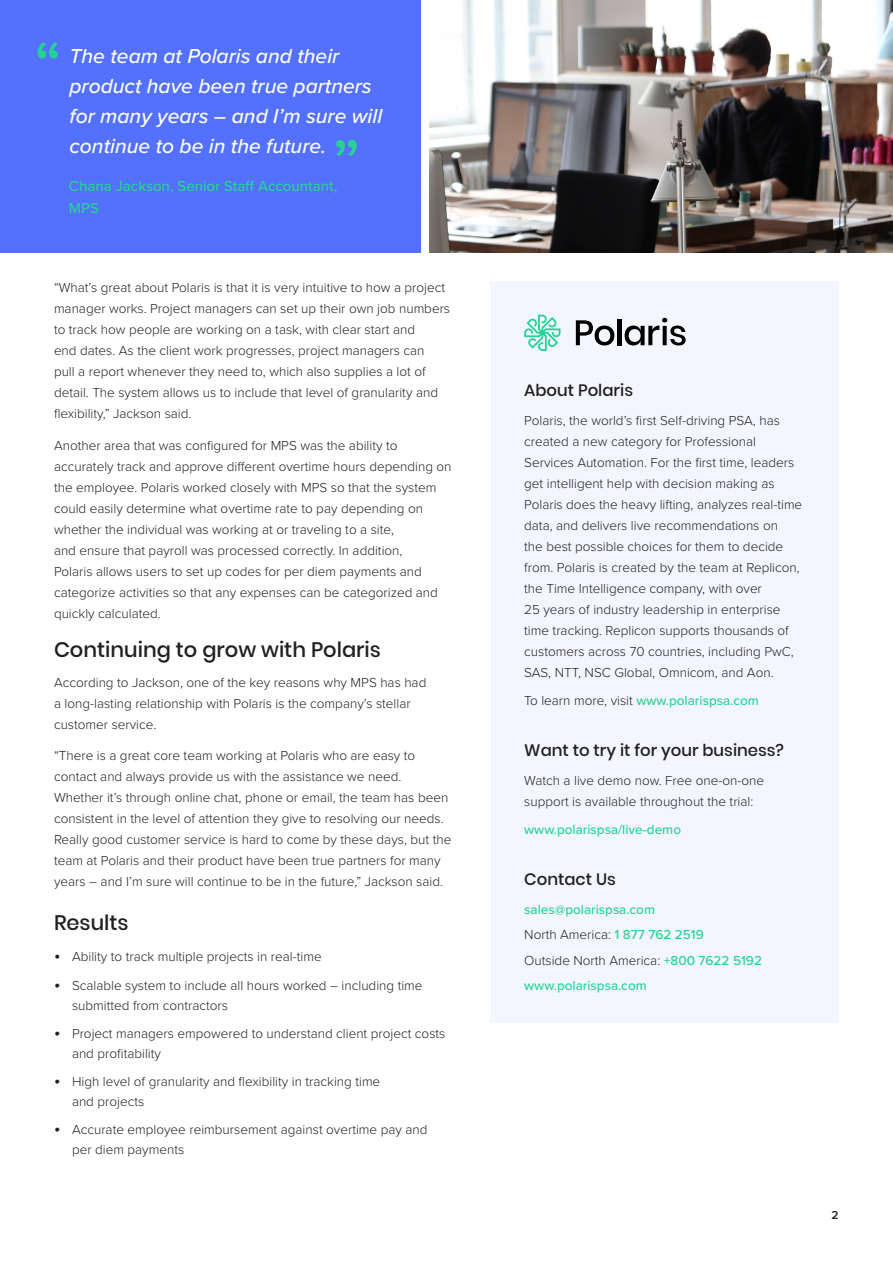
<style>
.page{position:relative;width:893px;height:1263px;background:#fff}
.page>*{position:absolute;margin:0;border:0;box-sizing:border-box;transform-origin:0 0}
.Body{font:500 67.5px "Proxima Nova";color:#26d293}
.Pull_quote{font:italic 500 21px/30px "Proxima Nova";color:#fff}
.Subheader{font:500 21px "Poppins";color:#231f20}
.Heading{font:500 21px "Poppins";color:#231f20}
.t1{font:500 16.5px "Poppins";color:#231f20}
.Body-2{font:500 15px/22.5px "Proxima Nova";color:#26d293}
.body_text{font:300 13.5px/21px "Proxima Nova";color:#231f20}
.t2{font:500 13.5px "Proxima Nova";color:#26d293}
.t3{font:600 12px "Proxima Nova";color:#231f20}
.s1{font-weight:500;font-size:18px}
.s2{font-weight:300;color:#231f20}
.s3{font-weight:500;color:#26d293}
</style>
<div class="page">
<div style="left:491px;top:282px;width:348px;height:741px;background:#f4f6ff"></div>
<svg style="left:576px;top:320px;width:38px;height:25px"></svg>
<hr style="left:617px;top:319px;width:4px;height:26px;background:#000">
<svg style="left:625px;top:318px;width:61px;height:27px"></svg>
<svg style="left:524px;top:315px;width:36px;height:36px"></svg>
<img style="left:429px;top:0;width:464px;height:252px">
<div style="left:0;top:0;width:420px;height:252px;background:#5370ff"></div>
<p class="Body" style="left:34px;top:15px;width:29px">“</p>
<p class="Pull_quote" style="left:70px;top:40px;width:314px">The team at Polaris and their product have been true partners for many years – and I’m sure will continue to be in the future.</p>
<p class="Body" style="left:360px;top:183px;width:29px;rotate:-180deg">“</p>
<p class="Body-2" style="left:69px;top:174px;width:270px">Chana Jackson, Senior Staff Accountant,<br>MPS</p>
<p class="body_text" style="left:54px;top:277px;width:398px">“What’s great about Polaris is that it is very intuitive to how a project manager works. Project managers can set up their own job numbers to track how people are working on a task, with clear start and<br>end dates. As the client work progresses, project managers can<br>pull a report whenever they need to, which also supplies a lot of detail. The system allows us to include that level of granularity and flexibility,” Jackson said.</p>
<p class="body_text" style="left:54px;top:434px;width:399px">Another area that was configured for MPS was the ability to accurately track and approve different overtime hours depending on the employee. Polaris worked closely with MPS so that the system could easily determine what overtime rate to pay depending on whether the individual was working at or traveling to a site,<br>and ensure that payroll was processed correctly. In addition,<br>Polaris allows users to set up codes for per diem payments and categorize activities so that any expenses can be categorized and quickly calculated.</p>
<p class="Subheader" style="left:54px;top:637px;width:328px">Continuing to grow with Polaris</p>
<p class="body_text" style="left:54px;top:671px;width:374px">According to Jackson, one of the key reasons why MPS has had a long-lasting relationship with Polaris is the company’s stellar customer service.</p>
<p class="body_text" style="left:54px;top:745px;width:399px">“There is a great core team working at Polaris who are easy to contact and always provide us with the assistance we need.<br>Whether it’s through online chat, phone or email, the team has been consistent in the level of attention they give to resolving our needs.<br>Really good customer service is hard to come by these days, but the team at Polaris and their product have been true partners for many years – and I’m sure will continue to be in the future,” Jackson said.</p>
<p class="Heading" style="left:54px;top:910px;width:76px">Results</p>
<p class="body_text" style="left:54px;top:946px;width:269px"><span class="s1">•</span> Ability to track multiple projects in real-time</p>
<p class="body_text" style="left:72px;top:975px;width:352px;line-height:19.5px;text-indent:-18px"><span class="s1">•</span> Scalable system to include all hours worked – including time submitted from contractors</p>
<p class="body_text" style="left:72px;top:1023px;width:375px;line-height:19.5px;text-indent:-18px"><span class="s1">•</span> Project managers empowered to understand client project costs and profitability</p>
<p class="body_text" style="left:72px;top:1071px;width:310px;line-height:19.5px;text-indent:-18px"><span class="s1">•</span> High level of granularity and flexibility in tracking time and projects</p>
<p class="body_text" style="left:72px;top:1119px;width:357px;line-height:19.5px;text-indent:-18px"><span class="s1">•</span> Accurate employee reimbursement against overtime pay and per diem payments</p>
<p class="t1" style="left:524px;top:381px;width:110px">About Polaris</p>
<p class="body_text" style="left:524px;top:409px;width:280px">Polaris, the world’s first Self-driving PSA, has created a new category for Professional Services Automation. For the first time, leaders get intelligent help with decision making as Polaris does the heavy lifting, analyzes real-time data, and delivers live recommendations on<br>the best possible choices for them to decide from. Polaris is created by the team at Replicon, the Time Intelligence company, with over<br>25 years of industry leadership in enterprise time tracking. Replicon supports thousands of customers across 70 countries, including PwC, SAS, NTT, NSC Global, Omnicom, and Aon.</p>
<p class="t2" style="left:524px;top:690px;width:236px"><span class="s2">To learn more, visit</span> www.polarispsa.com</p>
<p class="t1" style="left:524px;top:741px;width:261px">Want to try it for your business?</p>
<p class="body_text" style="left:524px;top:769px;width:241px">Watch a live demo now. Free one-on-one support is available throughout the trial:</p>
<p class="t2" style="left:524px;top:819px;width:158px">www.polarispsa/live-demo</p>
<p class="t1" style="left:524px;top:870px;width:93px">Contact Us</p>
<p class="t2" style="left:524px;top:899px;width:132px">sales@polarispsa.com</p>
<p class="body_text" style="left:524px;top:923px;width:181px">North America: <span class="s3">1 877 762 2519</span></p>
<p class="body_text" style="left:524px;top:949px;width:239px">Outside North America: <span class="s3">+800 7622 5192</span></p>
<p class="t2" style="left:524px;top:975px;width:124px">www.polarispsa.com</p>
<p class="t3" style="left:831px;top:1206px;width:9px">2</p>
</div>
